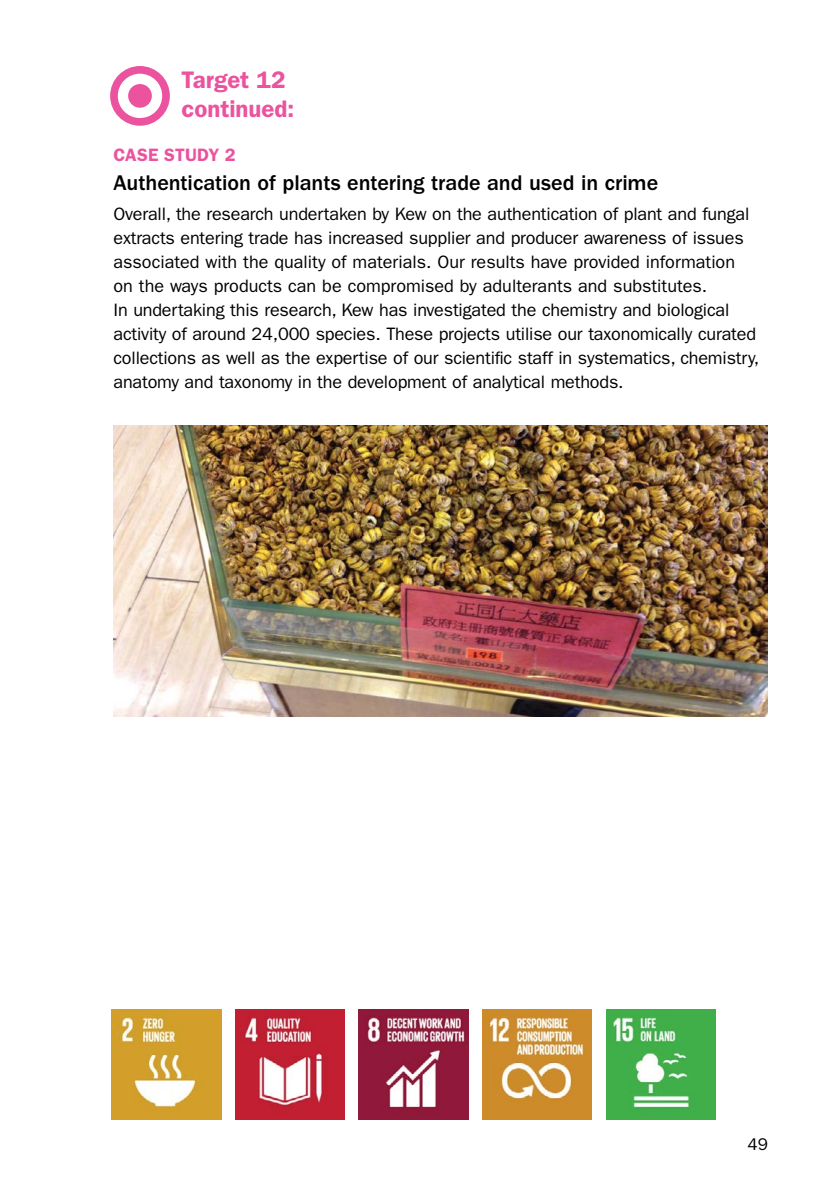
<style>
.page{position:relative;width:840px;height:1191px;background:#fff}
.page>*{position:absolute;margin:0;border:0;box-sizing:border-box;transform-origin:0 0}
.Heading_3__Target{font:600 24px/28.8px "ITC Franklin Gothic Std";color:#eb539e}
.Heading_4{font:500 22px "ITC Franklin Gothic Std";color:#000}
.Main_text_bullets{font:18px/24px "ITC Franklin Gothic Std";letter-spacing:-.01em;color:#000}
.Heading_4-2{font:600 18px "ITC Franklin Gothic Std";letter-spacing:.015em;color:#eb539e}
.t1{font:17px "ITC Franklin Gothic Std";color:#000}
</style>
<div class="page">
<div style="left:110px;top:66px;width:60px;height:60px;background:#eb539e;border-radius:50%"></div>
<div style="left:118px;top:74px;width:44px;height:44px;background:#fff;border-radius:50%"></div>
<div style="left:128px;top:84px;width:24px;height:24px;background:#eb539e;border-radius:50%"></div>
<img style="left:113px;top:426px;width:654px;height:291px">
<img style="left:112px;top:1010px;width:109px;height:109px">
<img style="left:235px;top:1010px;width:110px;height:109px">
<img style="left:358px;top:1010px;width:110px;height:109px">
<img style="left:482px;top:1010px;width:109px;height:109px">
<img style="left:606px;top:1010px;width:109px;height:109px">
<p class="Heading_3__Target" style="left:181px;top:66px;width:114px">Target 12 continued:</p>
<p class="Heading_4-2" style="left:113px;top:144px;width:124px">CASE STUDY 2</p>
<p class="Heading_4" style="left:113px;top:170px;width:546px">Authentication of plants entering trade and used in crime</p>
<p class="Main_text_bullets" style="left:113px;top:202px;width:647px">Overall, the research undertaken by Kew on the authentication of plant and fungal extracts entering trade has increased supplier and producer awareness of issues associated with the quality of materials. Our results have provided information<br>on the ways products can be compromised by adulterants and substitutes.<br>In undertaking this research, Kew has investigated the chemistry and biological activity of around 24,000 species. These projects utilise our taxonomically curated collections as well as the expertise of our scientific staff in systematics, chemistry, anatomy and taxonomy in the development of analytical methods.</p>
<p class="t1" style="left:747px;top:1134px;width:22px">49</p>
</div>
